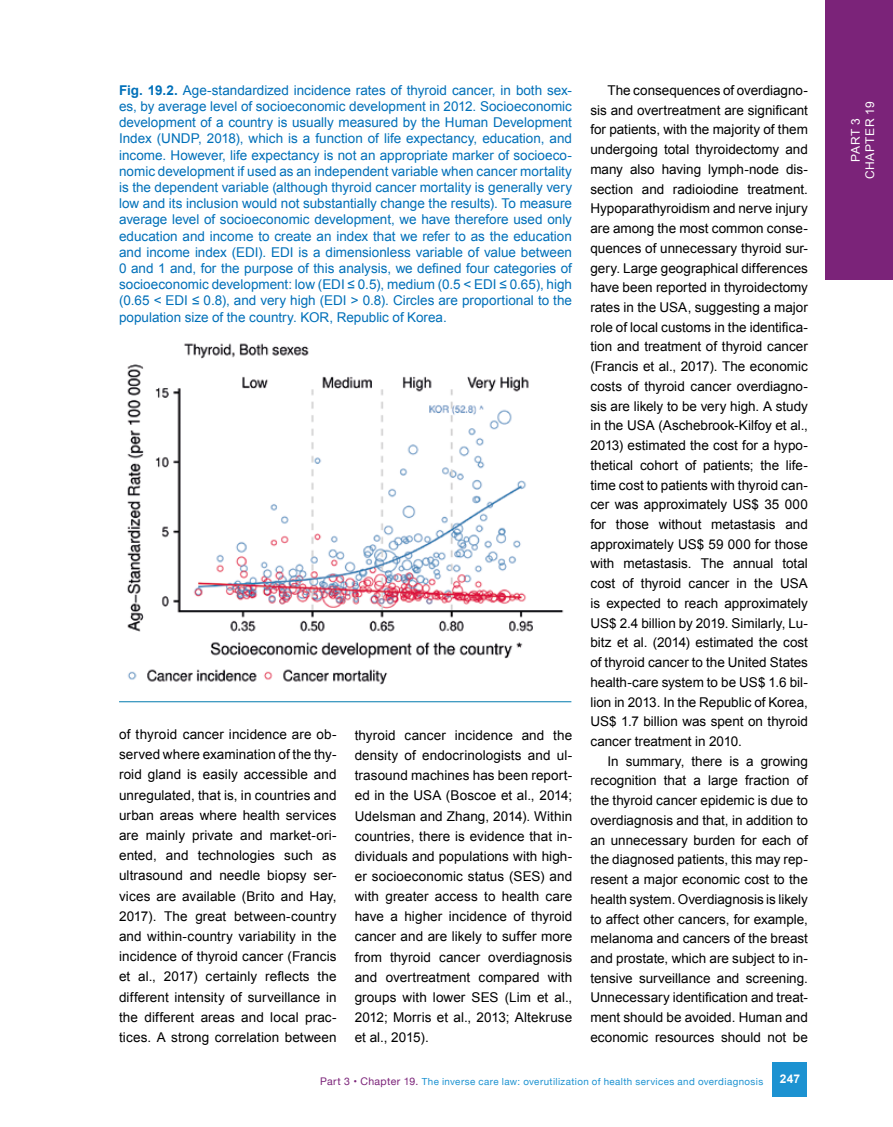
<style>
.page{position:relative;width:893px;height:1127px;background:#fff}
.page>*{position:absolute;margin:0;border:0;box-sizing:border-box;transform-origin:0 0}
.t1{font:13.5px/19.6px "Arial";color:#000;text-align:justify}
.t2{font:13.5px/16.2px "Arial";color:#0070b9;text-align:justify}
.t3{font:12px/14.4px "Arial";letter-spacing:.04em;color:#fff;text-align:center}
.t4{font:700 12px "Arial";color:#fff}
.t5{font:9.75px "Helvetica Neue";letter-spacing:.04em;color:#1c92d1}
.s1{font-weight:700}
.s2{font-size:10.5px;color:#7b2379}
</style>
<div class="page">
<div style="left:773px;top:1062px;width:34px;height:34px;background:#1c92d1"></div>
<hr style="left:119px;top:701px;width:452px;height:1px;background:#0079ad">
<img style="left:127px;top:343px;width:437px;height:342px">
<div style="left:825px;top:0;width:68px;height:280px;background:#7b2379"></div>
<p class="t2" style="left:119px;top:82px;width:455px"><span class="s1">Fig. 19.2.</span> Age-standardized incidence rates of thyroid cancer, in both sex&shy;es, by average level of socioeconomic development in 2012. Socioeconomic development of a country is usually measured by the Human Development Index (UNDP, 2018), which is a function of life expectancy, education, and income. However, life expectancy is not an appropriate marker of socioeco&shy;nomic development if used as an independent variable when cancer mortality is the dependent variable (although thyroid cancer mortality is generally very low and its inclusion would not substantially change the results). To measure average level of socioeconomic development, we have therefore used only education and income to create an index that we refer to as the education and income index (EDI). EDI is a dimensionless variable of value between 0 and 1 and, for the purpose of this analysis, we defined four categories of socioeconomic development: low (EDI ≤ 0.5), medium (0.5 &lt; EDI ≤ 0.65), high (0.65 &lt; EDI ≤ 0.8), and very high (EDI &gt; 0.8). Circles are proportional to the population size of the country. KOR, Republic of Korea.</p>
<p class="t1" style="left:119px;top:724px;width:219px;line-height:20.2px">of thyroid cancer incidence are ob&shy;served where examination of the thy&shy;roid gland is easily accessible and unregulated, that is, in countries and urban areas where health services are mainly private and market-ori&shy;ented, and technologies such as ultrasound and needle biopsy ser&shy;vices are available (Brito and Hay, 2017). The great between-country and within-country variability in the incidence of thyroid cancer (Francis et al., 2017) certainly reflects the different intensity of surveillance in the different areas and local prac&shy;tices. A strong correlation between</p>
<p class="t1" style="left:355px;top:725px;width:219px;line-height:20.1px">thyroid cancer incidence and the density of endocrinologists and ul&shy;trasound machines has been report&shy;ed in the USA (Boscoe et al., 2014; Udelsman and Zhang, 2014). Within countries, there is evidence that in&shy;dividuals and populations with high&shy;er socioeconomic status (SES) and with greater access to health care have a higher incidence of thyroid cancer and are likely to suffer more from thyroid cancer overdiagnosis and overtreatment compared with groups with lower SES (Lim et al., 2012; Morris et al., 2013; Altekruse et al., 2015).</p>
<p class="t1" style="left:590px;top:81px;width:219px;text-indent:17px">The consequences of overdiagno&shy;sis and overtreatment are significant for patients, with the majority of them undergoing total thyroidectomy and many also having lymph-node dis&shy;section and radioiodine treatment.<br>Hypoparathyroidism and nerve injury are among the most common conse&shy;quences of unnecessary thyroid sur&shy;gery. Large geographical differences have been reported in thyroidectomy rates in the USA, suggesting a major role of local customs in the identifica&shy;tion and treatment of thyroid cancer (Francis et al., 2017). The economic costs of thyroid cancer overdiagno&shy;sis are likely to be very high. A study in the USA (Aschebrook-Kilfoy et al., 2013) estimated the cost for a hypo&shy;thetical cohort of patients; the life&shy;time cost to patients with thyroid can&shy;cer was approximately US$ 35 000 for those without metastasis and approximately US$ 59 000 for those with metastasis. The annual total cost of thyroid cancer in the USA is expected to reach approximately US$ 2.4 billion by 2019. Similarly, Lu&shy;bitz et al. (2014) estimated the cost of thyroid cancer to the United States health-care system to be US$ 1.6 bil&shy;lion in 2013. In the Republic of Korea, US$ 1.7 billion was spent on thyroid cancer treatment in 2010.</p>
<p class="t1" style="left:590px;top:751px;width:219px;text-indent:17px">In summary, there is a growing recognition that a large fraction of the thyroid cancer epidemic is due to overdiagnosis and that, in addition to an unnecessary burden for each of the diagnosed patients, this may rep&shy;resent a major economic cost to the health system. Overdiagnosis is likely to affect other cancers, for example, melanoma and cancers of the breast and prostate, which are subject to in&shy;tensive surveillance and screening.<br>Unnecessary identification and treat&shy;ment should be avoided. Human and economic resources should not be</p>
<p class="t5" style="left:320px;top:1074px;width:445px"><span class="s2">Part 3 • Chapter 19.</span> The inverse care law: overutilization of health services and overdiagnosis</p>
<p class="t4" style="left:780px;top:1071px;width:22px">247</p>
<p class="t3" style="left:849px;top:179px;width:79px;rotate:-90deg">PART 3<br>CHAPTER 19</p>
</div>
